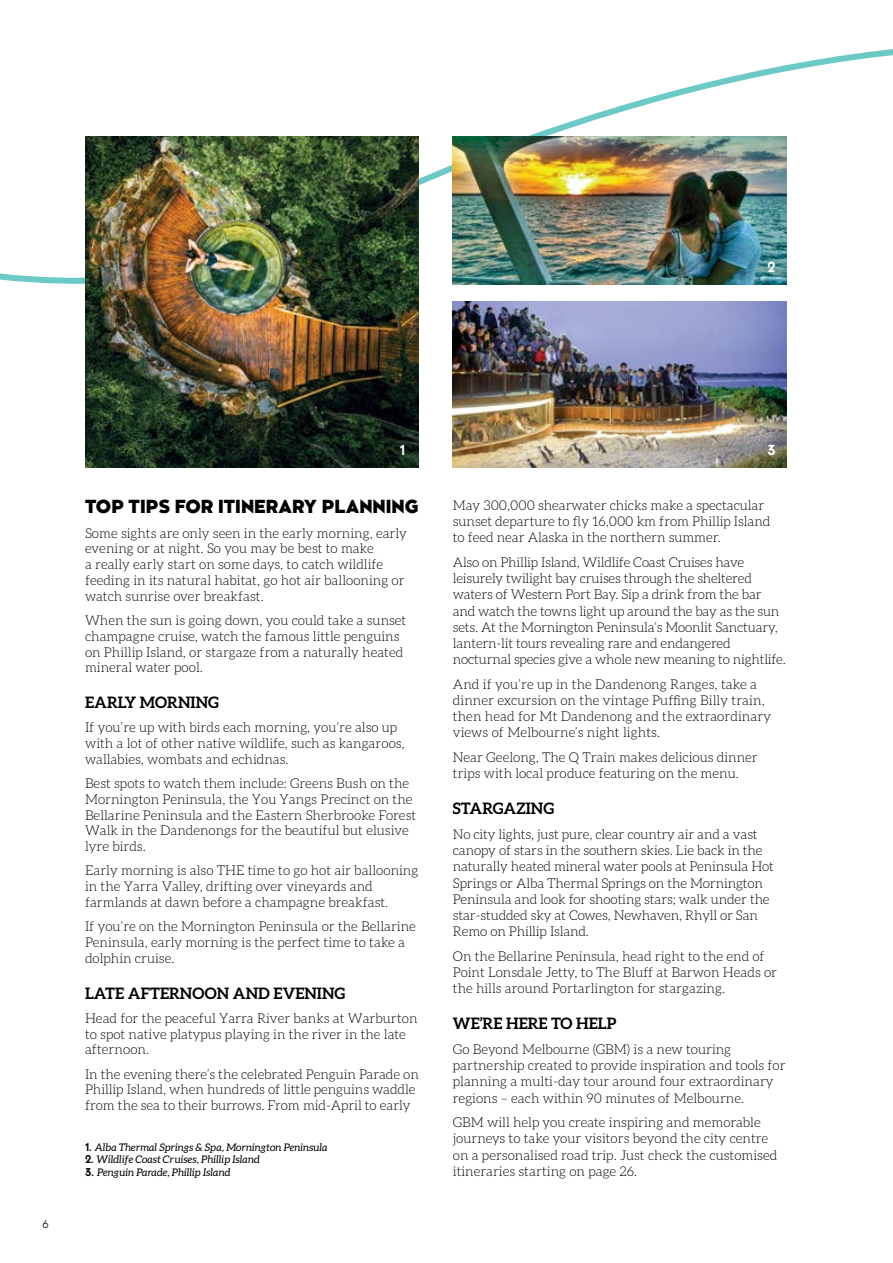
<style>
.page{position:relative;width:893px;height:1263px;background:#fff}
.page>*{position:absolute;margin:0;border:0;box-sizing:border-box;transform-origin:0 0}
.t1{font:800 17.7px "Kessel 105 W00";color:#000}
.t2{font:700 15.75px "Aleo";color:#000}
.t3{font:300 13.5px/16.2px "Aleo";color:#000}
.t4{font:700 13.5px "Kessel 105 W00";color:#fff}
.t5{font:italic 10.5px "Aleo";color:#000}
.t6{font:10.5px "Kessel 105 W00";color:#000}
.s1{font-family:"Kessel 105 W00";font-weight:700;font-style:normal}
</style>
<div class="page">
<svg style="left:0;top:49px;width:893px;height:271px"></svg>
<img style="left:85px;top:136px;width:334px;height:332px">
<img style="left:453px;top:302px;width:334px;height:166px">
<img style="left:453px;top:136px;width:334px;height:149px">
<p class="t4" style="left:767px;top:259px;width:9px">2</p>
<p class="t6" style="left:43px;top:1218px;width:8px">6</p>
<p class="t4" style="left:400px;top:441px;width:7px">1</p>
<p class="t4" style="left:767px;top:441px;width:10px">3</p>
<h1 class="t1" style="left:85px;top:497px;width:335px">TOP TIPS FOR ITINERARY PLANNING</h1>
<p class="t3" style="left:85px;top:525px;width:324px;line-height:15.8px">Some sights are only seen in the early morning, early evening or at night. So you may be best to make<br>a really early start on some days, to catch wildlife feeding in its natural habitat, go hot air ballooning or watch sunrise over breakfast.</p>
<p class="t3" style="left:85px;top:612px;width:323px;line-height:15.8px">When the sun is going down, you could take a sunset champagne cruise, watch the famous little penguins on Phillip Island, or stargaze from a naturally heated mineral water pool.</p>
<p class="t2" style="left:85px;top:693px;width:135px">EARLY MORNING</p>
<p class="t3" style="left:85px;top:720px;width:321px;line-height:15.8px">If you’re up with birds each morning, you’re also up with a lot of other native wildlife, such as kangaroos, wallabies, wombats and echidnas.</p>
<p class="t3" style="left:85px;top:775px;width:333px;line-height:15.8px">Best spots to watch them include: Greens Bush on the Mornington Peninsula, the You Yangs Precinct on the Bellarine Peninsula and the Eastern Sherbrooke Forest Walk in the Dandenongs for the beautiful but elusive lyre birds.</p>
<p class="t3" style="left:85px;top:863px;width:335px;line-height:15.8px">Early morning is also THE time to go hot air ballooning in the Yarra Valley, drifting over vineyards and farmlands at dawn before a champagne breakfast.</p>
<p class="t3" style="left:85px;top:918px;width:332px;line-height:15.8px">If you’re on the Mornington Peninsula or the Bellarine<br>Peninsula, early morning is the perfect time to take a dolphin cruise.</p>
<p class="t2" style="left:85px;top:984px;width:262px">LATE AFTERNOON AND EVENING</p>
<p class="t3" style="left:85px;top:1010px;width:334px;line-height:15.8px">Head for the peaceful Yarra River banks at Warburton to spot native platypus playing in the river in the late afternoon.</p>
<p class="t3" style="left:85px;top:1066px;width:335px;line-height:15.8px">In the evening there’s the celebrated Penguin Parade on<br>Phillip Island, when hundreds of little penguins waddle from the sea to their burrows. From mid-April to early</p>
<p class="t5" style="left:85px;top:1141px;width:244px"><span class="s1">1.</span> Alba Thermal Springs &amp; Spa, Mornington Peninsula</p>
<p class="t5" style="left:85px;top:1153px;width:176px"><span class="s1">2.</span> Wildlife Coast Cruises, Phillip Island</p>
<p class="t5" style="left:85px;top:1166px;width:147px"><span class="s1">3.</span> Penguin Parade, Phillip Island</p>
<p class="t3" style="left:453px;top:497px;width:319px">May 300,000 shearwater chicks make a spectacular sunset departure to fly 16,000 km from Phillip Island to feed near Alaska in the northern summer.</p>
<p class="t3" style="left:453px;top:554px;width:335px">Also on Phillip Island, Wildlife Coast Cruises have leisurely twilight bay cruises through the sheltered waters of Western Port Bay. Sip a drink from the bar and watch the towns light up around the bay as the sun sets. At the Mornington Peninsula’s Moonlit Sanctuary, lantern-lit tours revealing rare and endangered nocturnal species give a whole new meaning to nightlife.</p>
<p class="t3" style="left:453px;top:676px;width:320px">And if you’re up in the Dandenong Ranges, take a dinner excursion on the vintage Puffing Billy train, then head for Mt Dandenong and the extraordinary views of Melbourne’s night lights.</p>
<p class="t3" style="left:453px;top:749px;width:306px">Near Geelong, The Q Train makes delicious dinner trips with local produce featuring on the menu.</p>
<p class="t2" style="left:453px;top:799px;width:103px">STARGAZING</p>
<p class="t3" style="left:453px;top:826px;width:323px">No city lights, just pure, clear country air and a vast canopy of stars in the southern skies. Lie back in the naturally heated mineral water pools at Peninsula Hot Springs or Alba Thermal Springs on the Mornington Peninsula and look for shooting stars; walk under the star-studded sky at Cowes, Newhaven, Rhyll or San Remo on Phillip Island.</p>
<p class="t3" style="left:453px;top:948px;width:326px">On the Bellarine Peninsula, head right to the end of<br>Point Lonsdale Jetty, to The Bluff at Barwon Heads or the hills around Portarlington for stargazing.</p>
<p class="t2" style="left:453px;top:1014px;width:165px">WE’RE HERE TO HELP</p>
<p class="t3" style="left:453px;top:1041px;width:334px">Go Beyond Melbourne (GBM) is a new touring partnership created to provide inspiration and tools for planning a multi-day tour around four extraordinary regions – each within 90 minutes of Melbourne.</p>
<p class="t3" style="left:453px;top:1114px;width:326px">GBM will help you create inspiring and memorable journeys to take your visitors beyond the city centre on a personalised road trip. Just check the customised itineraries starting on page 26.</p>
</div>
